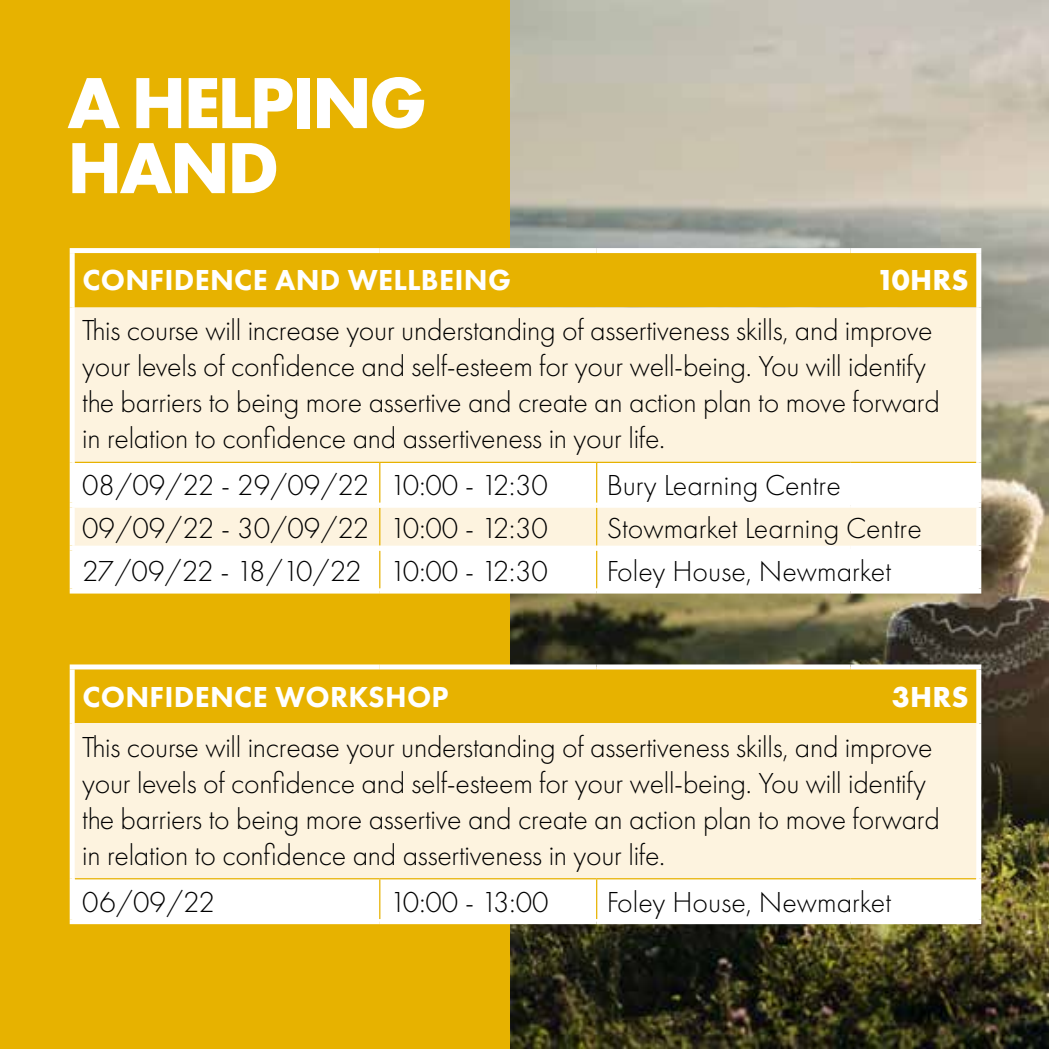
<style>
.page{position:relative;width:1049px;height:1049px;background:#fff}
.page>*{position:absolute;margin:0;border:0;box-sizing:border-box;transform-origin:0 0}
.t1{font:700 75px/65px "Futura PT";letter-spacing:-.04em;color:#fff}
.t2{font:300 30px/36px "Futura PT";letter-spacing:-.01em;color:#000}
.t3{font:800 30px "Futura PT";letter-spacing:.01em;color:#fff}
.t4{font:300 30px "Futura PT";letter-spacing:-.035em;color:#000}
.t5{font:700 30px "Futura PT";letter-spacing:.01em;color:#fff}
</style>
<div class="page">
<img style="left:509px;top:0;width:540px;height:1049px">
<div style="left:0;top:0;width:509px;height:1049px;background:#e7b200"></div>
<div style="left:75px;top:253px;width:901px;height:54px;background:#e7b200"></div>
<div style="left:75px;top:307px;width:901px;height:155px;background:#fdf3df"></div>
<svg style="left:75px;top:463px;width:901px;height:125px"></svg>
<hr style="left:380px;top:462px;width:217px;height:1px;background:#e7b200">
<hr style="left:597px;top:462px;width:253px;height:1px;background:#e7b200">
<hr style="left:850px;top:462px;width:126px;height:1px;background:#e7b200">
<hr style="left:379px;top:463px;width:1px;height:40px;background:#e7b200">
<hr style="left:596px;top:463px;width:1px;height:40px;background:#e7b200">
<hr style="left:379px;top:508px;width:1px;height:38px;background:#e7b200">
<hr style="left:596px;top:508px;width:1px;height:38px;background:#e7b200">
<hr style="left:379px;top:551px;width:1px;height:37px;background:#e7b200">
<hr style="left:596px;top:551px;width:1px;height:37px;background:#e7b200">
<div style="left:70px;top:503px;width:310px;height:5px;background:#fff"></div>
<div style="left:380px;top:503px;width:217px;height:5px;background:#fff"></div>
<div style="left:597px;top:503px;width:253px;height:5px;background:#fff"></div>
<div style="left:850px;top:503px;width:131px;height:5px;background:#fff"></div>
<div style="left:70px;top:546px;width:310px;height:5px;background:#fff"></div>
<div style="left:380px;top:546px;width:217px;height:5px;background:#fff"></div>
<div style="left:597px;top:546px;width:253px;height:5px;background:#fff"></div>
<div style="left:850px;top:546px;width:131px;height:5px;background:#fff"></div>
<div style="left:70px;top:588px;width:310px;height:5px;background:#fff"></div>
<div style="left:380px;top:588px;width:217px;height:5px;background:#fff"></div>
<div style="left:597px;top:588px;width:253px;height:5px;background:#fff"></div>
<div style="left:850px;top:588px;width:131px;height:5px;background:#fff"></div>
<div style="left:70px;top:248px;width:310px;height:5px;background:#fff"></div>
<div style="left:70px;top:253px;width:5px;height:54px;background:#fff"></div>
<div style="left:380px;top:248px;width:217px;height:5px;background:#fff"></div>
<div style="left:597px;top:248px;width:253px;height:5px;background:#fff"></div>
<div style="left:850px;top:248px;width:131px;height:5px;background:#fff"></div>
<div style="left:976px;top:253px;width:5px;height:54px;background:#fff"></div>
<div style="left:70px;top:307px;width:5px;height:155px;background:#fff"></div>
<div style="left:976px;top:307px;width:5px;height:155px;background:#fff"></div>
<div style="left:70px;top:462px;width:5px;height:41px;background:#fff"></div>
<div style="left:976px;top:462px;width:5px;height:41px;background:#fff"></div>
<div style="left:70px;top:508px;width:5px;height:38px;background:#fff"></div>
<div style="left:976px;top:508px;width:5px;height:38px;background:#fff"></div>
<div style="left:70px;top:551px;width:5px;height:37px;background:#fff"></div>
<div style="left:976px;top:551px;width:5px;height:37px;background:#fff"></div>
<div style="left:75px;top:669px;width:901px;height:55px;background:#e7b200"></div>
<div style="left:72px;top:724px;width:907px;height:155px;background:#fdf3df"></div>
<svg style="left:75px;top:879px;width:901px;height:40px"></svg>
<hr style="left:75px;top:878px;width:305px;height:1px;background:#e7b200">
<hr style="left:380px;top:878px;width:217px;height:1px;background:#e7b200">
<hr style="left:597px;top:878px;width:253px;height:1px;background:#e7b200">
<hr style="left:850px;top:878px;width:126px;height:1px;background:#e7b200">
<hr style="left:379px;top:879px;width:1px;height:40px;background:#e7b200">
<hr style="left:596px;top:879px;width:1px;height:40px;background:#e7b200">
<div style="left:70px;top:919px;width:310px;height:5px;background:#fff"></div>
<div style="left:380px;top:919px;width:217px;height:5px;background:#fff"></div>
<div style="left:597px;top:919px;width:253px;height:5px;background:#fff"></div>
<div style="left:850px;top:919px;width:131px;height:5px;background:#fff"></div>
<div style="left:70px;top:664px;width:310px;height:5px;background:#fff"></div>
<div style="left:70px;top:669px;width:5px;height:55px;background:#fff"></div>
<div style="left:380px;top:664px;width:217px;height:5px;background:#fff"></div>
<div style="left:597px;top:664px;width:253px;height:5px;background:#fff"></div>
<div style="left:850px;top:664px;width:131px;height:5px;background:#fff"></div>
<div style="left:976px;top:669px;width:5px;height:55px;background:#fff"></div>
<div style="left:70px;top:724px;width:5px;height:155px;background:#fff"></div>
<div style="left:976px;top:724px;width:5px;height:155px;background:#fff"></div>
<div style="left:70px;top:879px;width:5px;height:40px;background:#fff"></div>
<div style="left:976px;top:879px;width:5px;height:40px;background:#fff"></div>
<h1 class="t1" style="left:67px;top:69px;width:361px">A HELPING<br>HAND</h1>
<p class="t3" style="left:82px;top:262px;width:430px">CONFIDENCE AND WELLBEING</p>
<p class="t5" style="left:876px;top:261px;width:94px">10HRS</p>
<p class="t2" style="left:82px;top:312px;width:859px">This course will increase your understanding of assertiveness skills, and improve your levels of confidence and self-esteem for your well-being. You will identify the barriers to being more assertive and create an action plan to move forward in relation to confidence and assertiveness in your life.</p>
<p class="t2" style="left:82px;top:467px;width:467px">08/09/22 - 29/09/22 10:00 - 12:30</p>
<p class="t2" style="left:607px;top:467px;width:236px">Bury Learning Centre</p>
<p class="t2" style="left:82px;top:510px;width:467px">09/09/22 - 30/09/22 10:00 - 12:30</p>
<p class="t2" style="left:607px;top:510px;width:317px">Stowmarket Learning Centre</p>
<p class="t4" style="left:82px;top:554px;width:467px">27/09/22 - 18/10/22 10:00 - 12:30</p>
<p class="t2" style="left:607px;top:553px;width:286px">Foley House, Newmarket</p>
<p class="t3" style="left:82px;top:678px;width:368px">CONFIDENCE WORKSHOP</p>
<p class="t5" style="left:892px;top:677px;width:78px">3HRS</p>
<p class="t2" style="left:82px;top:729px;width:859px">This course will increase your understanding of assertiveness skills, and improve your levels of confidence and self-esteem for your well-being. You will identify the barriers to being more assertive and create an action plan to move forward in relation to confidence and assertiveness in your life.</p>
<p class="t2" style="left:82px;top:884px;width:134px">06/09/22</p>
<p class="t2" style="left:390px;top:884px;width:160px">10:00 - 13:00</p>
<p class="t2" style="left:607px;top:884px;width:286px">Foley House, Newmarket</p>
</div>
